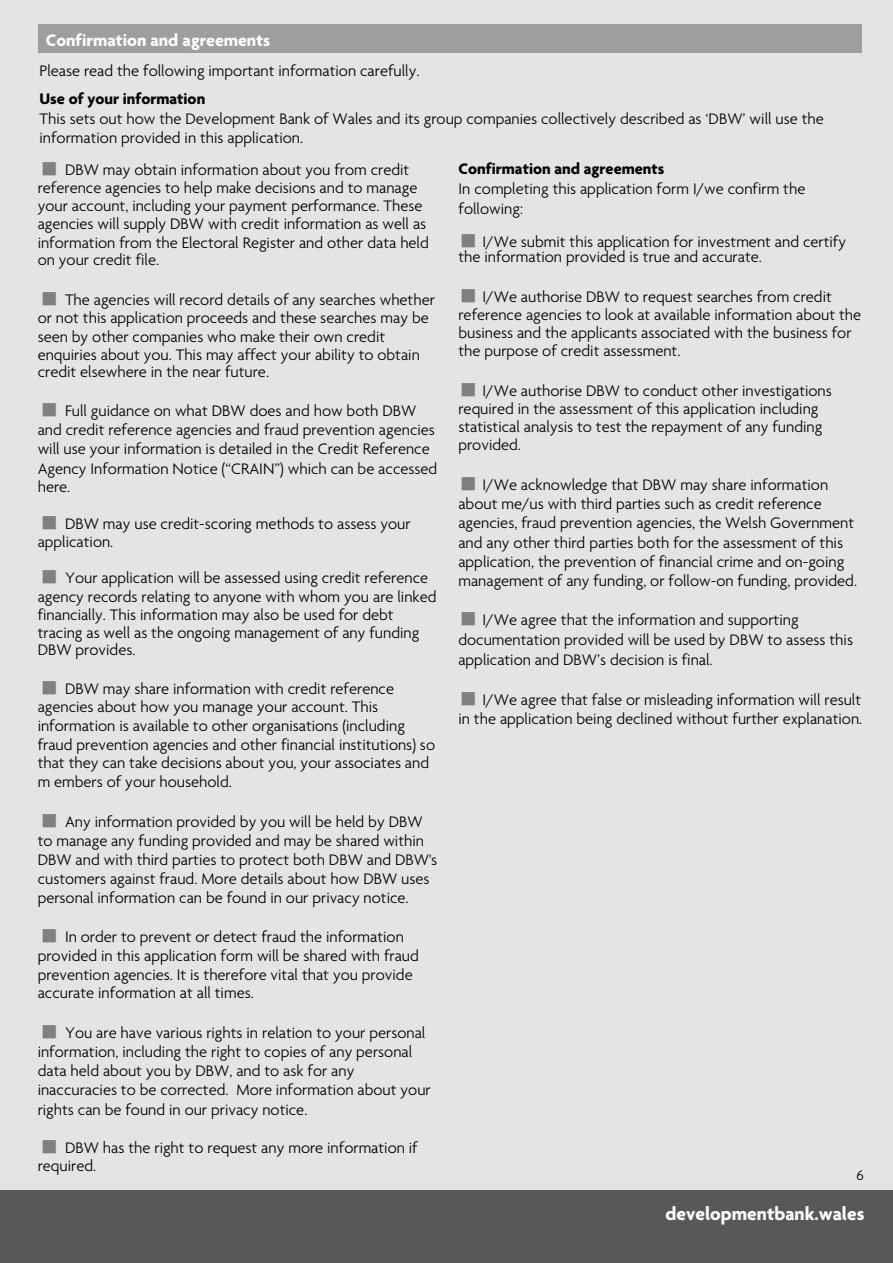
<style>
.page{position:relative;width:893px;height:1263px;background:#e3e4e4}
.page>*{position:absolute;margin:0;border:0;box-sizing:border-box;transform-origin:0 0}
.t1{font:700 19.5px "Agenda";color:#fff}
.t2{font:500 19.5px "Agenda";color:#fff}
.t3{font:700 18px "Agenda";color:#fff}
.t4{font:300 16.5px/18.1px "Agenda";color:#000}
.t5{font:700 16.5px "Agenda";color:#000}
.t6{font:300 15px "Agenda";color:#000}
.s1{font-family:"Koz Min Pr 6 N";font-weight:400;color:#808080}
</style>
<div class="page">
<div style="left:0;top:1191px;width:893px;height:72px;background:#58585a"></div>
<div style="left:38px;top:25px;width:824px;height:28px;background:#9c9e9f"></div>
<p class="t3" style="left:46px;top:30px;width:226px">Confirmation and agreements</p>
<p class="t4" style="left:39px;top:63px;width:381px">Please read the following important information carefully.</p>
<p class="t5" style="left:39px;top:90px;width:167px">Use of your information</p>
<p class="t4" style="left:39px;top:109px;width:786px;line-height:19.8px">This sets out how the Development Bank of Wales and its group companies collectively described as ‘DBW’ will use the information provided in this application.</p>
<p class="t5" style="left:459px;top:160px;width:207px">Confirmation and agreements</p>
<p class="t4" style="left:459px;top:180px;width:348px;line-height:19.8px">In completing this application form I/we confirm the following:</p>
<p class="t4" style="left:38px;top:161px;width:393px"><span class="s1">■</span> DBW may obtain information about you from credit reference agencies to help make decisions and to manage your account, including your payment performance. These agencies will supply DBW with credit information as well as information from the Electoral Register and other data held on your credit file.</p>
<p class="t4" style="left:38px;top:291px;width:399px"><span class="s1">■</span> The agencies will record details of any searches whether or not this application proceeds and these searches may be seen by other companies who make their own credit enquiries about you. This may affect your ability to obtain credit elsewhere in the near future.</p>
<p class="t4" style="left:38px;top:402px;width:401px;line-height:18.9px"><span class="s1">■</span> Full guidance on what DBW does and how both DBW and credit reference agencies and fraud prevention agencies will use your information is detailed in the Credit Reference Agency Information Notice (“CRAIN”) which can be accessed here.</p>
<p class="t4" style="left:38px;top:515px;width:374px"><span class="s1">■</span> DBW may use credit-scoring methods to assess your application.</p>
<p class="t4" style="left:38px;top:570px;width:400px"><span class="s1">■</span> Your application will be assessed using credit reference agency records relating to anyone with whom you are linked financially. This information may also be used for debt tracing as well as the ongoing management of any funding DBW provides.</p>
<p class="t4" style="left:38px;top:680px;width:399px;line-height:18.6px"><span class="s1">■</span> DBW may share information with credit reference agencies about how you manage your account. This information is available to other organisations (including fraud prevention agencies and other financial institutions) so that they can take decisions about you, your associates and m embers of your household.</p>
<p class="t4" style="left:38px;top:813px;width:401px;line-height:19px"><span class="s1">■</span> Any information provided by you will be held by DBW to manage any funding provided and may be shared within DBW and with third parties to protect both DBW and DBW's customers against fraud. More details about how DBW uses personal information can be found in our privacy notice.</p>
<p class="t4" style="left:38px;top:928px;width:383px;line-height:18.6px"><span class="s1">■</span> In order to prevent or detect fraud the information provided in this application form will be shared with fraud prevention agencies. It is therefore vital that you provide accurate information at all times.</p>
<p class="t4" style="left:38px;top:1024px;width:395px;line-height:19.2px"><span class="s1">■</span> You are have various rights in relation to your personal information, including the right to copies of any personal data held about you by DBW, and to ask for any inaccuracies to be corrected. More information about your rights can be found in our privacy notice.</p>
<p class="t4" style="left:38px;top:1139px;width:382px"><span class="s1">■</span> DBW has the right to request any more information if required.</p>
<p class="t4" style="left:458px;top:235px;width:389px;line-height:14.9px"><span class="s1">■</span> I/We submit this application for investment and certify the information provided is true and accurate.</p>
<p class="t4" style="left:458px;top:288px;width:404px"><span class="s1">■</span> I/We authorise DBW to request searches from credit reference agencies to look at available information about the business and the applicants associated with the business for the purpose of credit assessment.</p>
<p class="t4" style="left:458px;top:382px;width:375px"><span class="s1">■</span> I/We authorise DBW to conduct other investigations required in the assessment of this application including statistical analysis to test the repayment of any funding provided.</p>
<p class="t4" style="left:458px;top:476px;width:400px;line-height:19.2px"><span class="s1">■</span> I/We acknowledge that DBW may share information about me/us with third parties such as credit reference agencies, fraud prevention agencies, the Welsh Government and any other third parties both for the assessment of this application, the prevention of financial crime and on-going management of any funding, or follow-on funding, provided.</p>
<p class="t4" style="left:458px;top:611px;width:396px;line-height:19.8px"><span class="s1">■</span> I/We agree that the information and supporting documentation provided will be used by DBW to assess this application and DBW’s decision is final.</p>
<p class="t4" style="left:458px;top:690px;width:405px;line-height:19.8px"><span class="s1">■</span> I/We agree that false or misleading information will result in the application being declined without further explanation.</p>
<p class="t6" style="left:856px;top:1168px;width:9px">61</p>
<p class="t1" style="left:666px;top:1203px;width:200px">developmentbank.wales</p>
<p class="t2" style="left:672px;top:1201px;width:192px">www.finan ew les co.uk</p>
</div>
